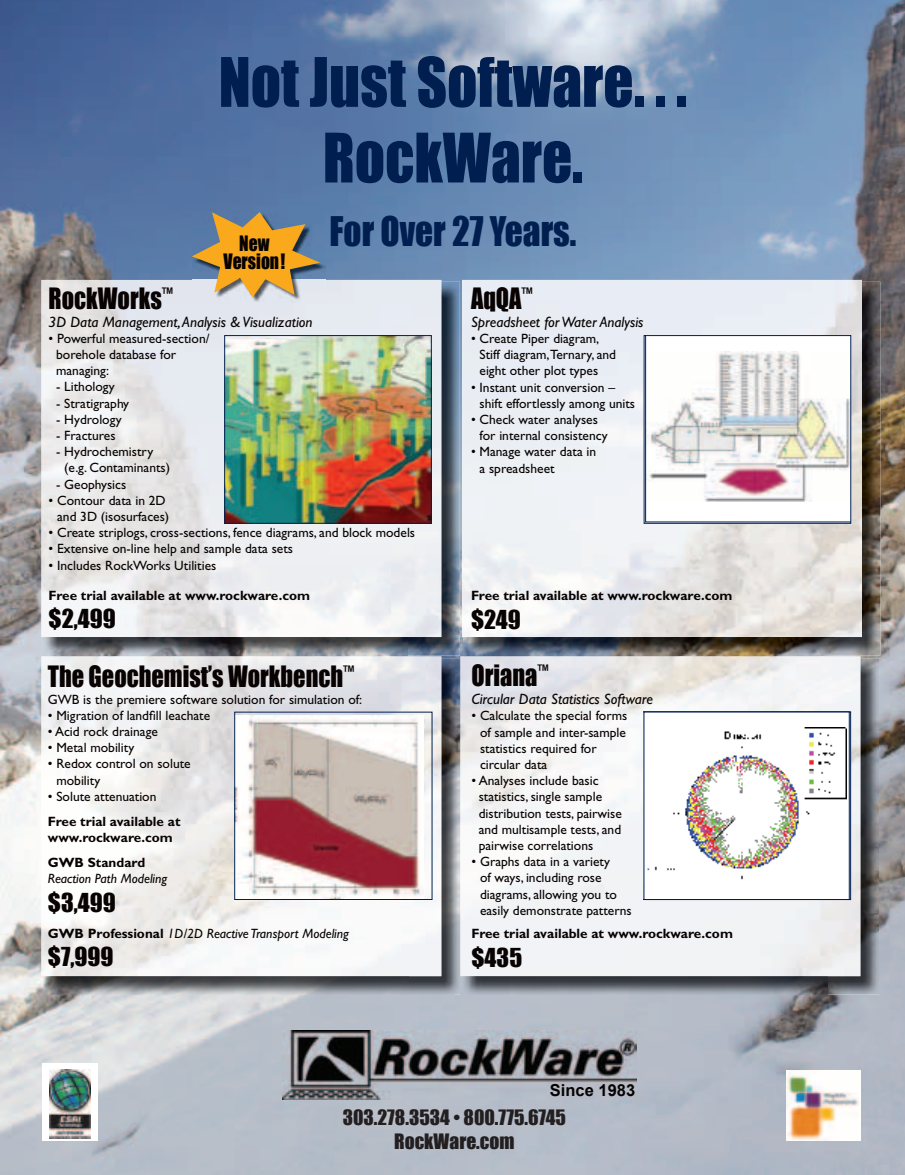
<style>
.page{position:relative;width:905px;height:1175px;background:#fff}
.page>*{position:absolute;margin:0;border:0;box-sizing:border-box;transform-origin:0 0}
.t1{font:63px/75.6px "Impact";color:#001f50;text-align:center;scale:.94 1}
.t2{font:37.5px "Impact";color:#001f50;scale:.94 1}
.t3{font:27px "Impact";color:#080302;scale:.9 1}
.t4{font:24px "Impact";color:#080302}
.t5{font:19.5px/24px "Impact";color:#231f20;text-align:center}
.t6{font:19.5px/18px "Impact";color:#080302;text-align:center;scale:.9 1}
.t7{font:700 16.5px "Arial";color:#080302}
.t8{font:italic 15px "Gill Sans";color:#080302}
.t9{font:13.5px/16.2px "Gill Sans";color:#080302}
.t10{font:700 13.5px/16.2px "Gill Sans";color:#080302}
.t11{font:italic 13.5px "Gill Sans";color:#080302}
.s1{font-weight:700;font-style:normal}
</style>
<div class="page">
<img style="left:0;top:0;width:505px;height:250px">
<img style="left:505px;top:0;width:399px;height:302px">
<img style="left:0;top:250px;width:92px;height:924px">
<img style="left:92px;top:250px;width:98px;height:30px">
<img style="left:325px;top:250px;width:180px;height:52px">
<img style="left:454px;top:302px;width:51px;height:728px">
<img style="left:867px;top:302px;width:37px;height:872px">
<img style="left:92px;top:655px;width:362px;height:3px">
<img style="left:505px;top:655px;width:362px;height:3px">
<img style="left:92px;top:994px;width:206px;height:180px">
<img style="left:505px;top:994px;width:362px;height:37px">
<img style="left:609px;top:1031px;width:258px;height:143px">
<div style="left:298px;top:1099px;width:311px;height:75px;background:#b6bdc8"></div>
<img style="left:282px;top:1030px;width:354px;height:69px">
<img style="left:408px;top:282px;width:52px;height:373px">
<img style="left:43px;top:637px;width:365px;height:18px">
<img style="left:41px;top:280px;width:400px;height:357px">
<img style="left:226px;top:337px;width:203px;height:184px">
<div style="left:224px;top:335px;width:207px;height:188px;border:1px solid #001f50"></div>
<img style="left:828px;top:282px;width:52px;height:373px">
<img style="left:463px;top:637px;width:365px;height:18px">
<img style="left:462px;top:280px;width:399px;height:357px">
<svg style="left:646px;top:337px;width:203px;height:184px"></svg>
<div style="left:644px;top:335px;width:207px;height:188px;border:1px solid #001f50"></div>
<img style="left:827px;top:658px;width:52px;height:336px">
<img style="left:462px;top:976px;width:365px;height:18px">
<img style="left:460px;top:656px;width:400px;height:320px">
<svg style="left:645px;top:713px;width:203px;height:184px"></svg>
<div style="left:643px;top:711px;width:207px;height:188px;border:1px solid #001f50"></div>
<div style="left:42px;top:1062px;width:55px;height:78px;background:#fff"></div>
<img style="left:49px;top:1069px;width:41px;height:69px">
<img style="left:786px;top:1070px;width:74px;height:71px">
<img style="left:408px;top:658px;width:52px;height:336px">
<img style="left:43px;top:976px;width:365px;height:18px">
<img style="left:41px;top:656px;width:400px;height:320px">
<img style="left:236px;top:715px;width:187px;height:182px">
<img style="left:192px;top:212px;width:133px;height:90px">
<svg style="left:190px;top:211px;width:132px;height:88px;background:#b69d6a"></svg>
<h1 class="t1" style="left:219px;top:43px;width:500px">Not Just Software. . .<br>RockWare.</h1>
<h2 class="t2" style="left:329px;top:202px;width:264px">For Over 27 Years.</h2>
<h3 class="t6" style="left:223px;top:234px;width:70px">New<br>Version !</h3>
<h3 class="t3" style="left:49px;top:277px;width:140px">RockWorks<sup>™</sup></h3>
<p class="t8" style="left:49px;top:313px;width:265px">3D Data Management, Analysis &amp; Visualization</p>
<p class="t9" style="left:56px;top:330px;width:155px;text-indent:-8px">• Powerful measured-section/ borehole database for managing:</p>
<p class="t9" style="left:56px;top:379px;width:60px">- Lithology</p>
<p class="t9" style="left:56px;top:395px;width:75px">- Stratigraphy</p>
<p class="t9" style="left:56px;top:411px;width:67px">- Hydrology</p>
<p class="t9" style="left:56px;top:427px;width:61px">- Fractures</p>
<p class="t9" style="left:64px;top:443px;width:107px;text-indent:-8px">- Hydrochemistry (e.g. Contaminants)</p>
<p class="t9" style="left:56px;top:476px;width:72px">- Geophysics</p>
<p class="t9" style="left:49px;top:492px;width:122px;text-align:right">• Contour data in 2D and 3D (isosurfaces)</p>
<p class="t9" style="left:49px;top:524px;width:368px">• Create striplogs, cross-sections, fence diagrams, and block models</p>
<p class="t9" style="left:49px;top:541px;width:246px">• Extensive on-line help and sample data sets</p>
<p class="t9" style="left:49px;top:557px;width:169px">• Includes RockWorks Utilities</p>
<p class="t10" style="left:49px;top:587px;width:263px">Free trial available at www.rockware.com</p>
<h3 class="t4" style="left:49px;top:600px;width:69px">$2,499</h3>
<h3 class="t3" style="left:48px;top:656px;width:342px">The Geochemist’s Workbench<sup>™</sup></h3>
<p class="t9" style="left:48px;top:691px;width:316px">GWB is the premiere software solution for simulation of:</p>
<p class="t9" style="left:48px;top:707px;width:164px">• Migration of landfill leachate</p>
<p class="t9" style="left:48px;top:723px;width:111px">• Acid rock drainage</p>
<p class="t9" style="left:48px;top:739px;width:88px">• Metal mobility</p>
<p class="t9" style="left:56px;top:756px;width:136px;text-indent:-9px">• Redox control on solute mobility</p>
<p class="t9" style="left:48px;top:788px;width:110px">• Solute attenuation</p>
<p class="t10" style="left:48px;top:813px;width:134px">Free trial available at www.rockware.com</p>
<p class="t10" style="left:48px;top:854px;width:99px">GWB Standard</p>
<p class="t11" style="left:48px;top:871px;width:121px">Reaction Path Modeling</p>
<h3 class="t4" style="left:48px;top:884px;width:69px">$3,499</h3>
<p class="t11" style="left:48px;top:925px;width:302px"><span class="s1">GWB Professional</span> 1D/2D Reactive Transport Modeling</p>
<h3 class="t4" style="left:48px;top:938px;width:67px">$7,999</h3>
<h3 class="t3" style="left:471px;top:277px;width:70px">AqQA<sup>™</sup></h3>
<p class="t8" style="left:471px;top:313px;width:174px">Spreadsheet for Water Analysis</p>
<p class="t9" style="left:479px;top:330px;width:138px;text-indent:-9px">• Create Piper diagram,<br>Stiff diagram,Ternary, and eight other plot types</p>
<p class="t9" style="left:479px;top:379px;width:157px;text-indent:-9px">• Instant unit conversion – shift effortlessly among units</p>
<p class="t9" style="left:479px;top:411px;width:130px;text-indent:-9px">• Check water analyses for internal consistency</p>
<p class="t9" style="left:479px;top:444px;width:118px;text-indent:-9px">• Manage water data in a spreadsheet</p>
<p class="t10" style="left:471px;top:587px;width:263px">Free trial available at www.rockware.com</p>
<h3 class="t4" style="left:471px;top:601px;width:51px">$249</h3>
<h3 class="t3" style="left:471px;top:654px;width:87px">Oriana<sup>™</sup></h3>
<p class="t8" style="left:471px;top:690px;width:183px">Circular Data Statistics Software</p>
<p class="t9" style="left:480px;top:707px;width:149px;text-indent:-9px">• Calculate the special forms of sample and inter-sample statistics required for circular data</p>
<p class="t9" style="left:478px;top:772px;width:145px;text-indent:-7px">• Analyses include basic statistics, single sample distribution tests, pairwise and multisample tests, and pairwise correlations</p>
<p class="t9" style="left:480px;top:853px;width:153px;text-indent:-9px">• Graphs data in a variety<br>of ways, including rose diagrams, allowing you to easily demonstrate patterns</p>
<p class="t10" style="left:471px;top:925px;width:263px">Free trial available at www.rockware.com</p>
<h3 class="t4" style="left:471px;top:938px;width:52px">$435</h3>
<p class="t7" style="left:550px;top:1079px;width:87px">Since 1983</p>
<h3 class="t5" style="left:343px;top:1104px;width:225px">303.278.3534 • 800.775.6745<br>RockWare.com</h3>
</div>
